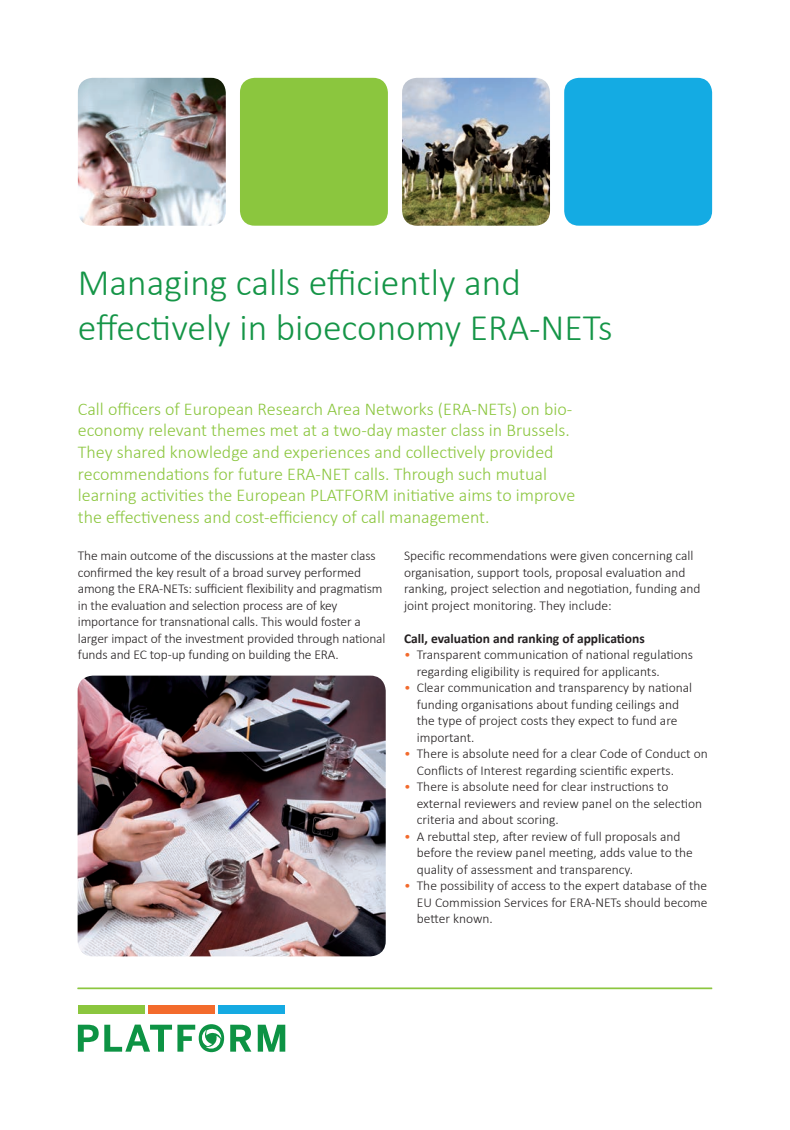
<style>
.page{position:relative;width:790px;height:1130px;background:#fff}
.page>*{position:absolute;margin:0;border:0;box-sizing:border-box;transform-origin:0 0}
.t1{font:300 37.5px/45px "Calibri";color:#159547}
.t2{font:300 18px/21.6px "Calibri";color:#8bc63e}
.t3{font:300 13.5px/16.5px "Calibri";color:#231f20}
.t4{font:700 13.5px "Calibri";color:#231f20}
.s1{color:#f26a2c}
</style>
<div class="page">
<svg style="left:78px;top:1024px;width:117px;height:27px"></svg>
<svg style="left:198px;top:1024px;width:26px;height:27px"></svg>
<svg style="left:230px;top:1024px;width:21px;height:27px"></svg>
<svg style="left:257px;top:1024px;width:28px;height:27px"></svg>
<svg style="left:201px;top:1027px;width:20px;height:22px"></svg>
<div style="left:218px;top:1005px;width:67px;height:8px;background:#15aae2"></div>
<div style="left:78px;top:1005px;width:67px;height:8px;background:#8bc63e"></div>
<div style="left:148px;top:1005px;width:67px;height:8px;background:#f36b2c"></div>
<hr style="left:78px;top:987px;width:633px;height:1px;background:#8bc63e">
<hr style="left:78px;top:988px;width:633px;height:1px;background:#8bc63e">
<img style="left:78px;top:675px;width:307px;height:281px">
<img style="left:78px;top:78px;width:148px;height:148px">
<div style="left:240px;top:78px;width:147px;height:148px;background:#8bc63e;border-radius:15px"></div>
<div style="left:564px;top:78px;width:147px;height:148px;background:#14abe3;border-radius:15px"></div>
<img style="left:402px;top:78px;width:147px;height:148px">
<div style="left:386px;top:3px;width:17px;height:17px;border:2px solid #fff;border-radius:50%"></div>
<div style="left:386px;top:1110px;width:17px;height:16px;border:2px solid #fff;border-radius:50%"></div>
<h1 class="t1" style="left:78px;top:260px;width:536px">Managing calls efficiently and effectively in bioeconomy ERA-NETs</h1>
<p class="t2" style="left:78px;top:397px;width:498px">Call officers of European Research Area Networks (ERA-NETs) on bio&shy;economy relevant themes met at a two-day master class in Brussels.<br>They shared knowledge and experiences and collectively provided recommendations for future ERA-NET calls. Through such mutual learning activities the European PLATFORM initiative aims to improve the effectiveness and cost-efficiency of call management.</p>
<p class="t3" style="left:78px;top:547px;width:309px">The main outcome of the discussions at the master class confirmed the key result of a broad survey performed among the ERA-NETs: sufficient flexibility and pragmatism in the evaluation and selection process are of key importance for transnational calls. This would foster a larger impact of the investment provided through national funds and EC top-up funding on building the ERA.</p>
<p class="t3" style="left:404px;top:547px;width:298px">Specific recommendations were given concerning call organisation, support tools, proposal evaluation and ranking, project selection and negotiation, funding and joint project monitoring. They include:</p>
<p class="t4" style="left:404px;top:629px;width:242px">Call, evaluation and ranking of applications</p>
<p class="t3" style="left:416px;top:646px;width:278px;text-indent:-13px"><span class="s1">•</span> Transparent communication of national regulations regarding eligibility is required for applicants.</p>
<p class="t3" style="left:416px;top:679px;width:277px;text-indent:-13px"><span class="s1">•</span> Clear communication and transparency by national funding organisations about funding ceilings and the type of project costs they expect to fund are important.</p>
<p class="t3" style="left:416px;top:745px;width:292px;text-indent:-13px"><span class="s1">•</span> There is absolute need for a clear Code of Conduct on<br>Conflicts of Interest regarding scientific experts.</p>
<p class="t3" style="left:416px;top:778px;width:286px;text-indent:-13px"><span class="s1">•</span> There is absolute need for clear instructions to external reviewers and review panel on the selection criteria and about scoring.</p>
<p class="t3" style="left:416px;top:827px;width:277px;text-indent:-13px"><span class="s1">•</span> A rebuttal step, after review of full proposals and before the review panel meeting, adds value to the quality of assessment and transparency.</p>
<p class="t3" style="left:416px;top:877px;width:292px;text-align:justify;text-indent:-13px"><span class="s1">•</span> The possibility of access to the expert database of the EU Commission Services for ERA-NETs should become better known.</p>
</div>
